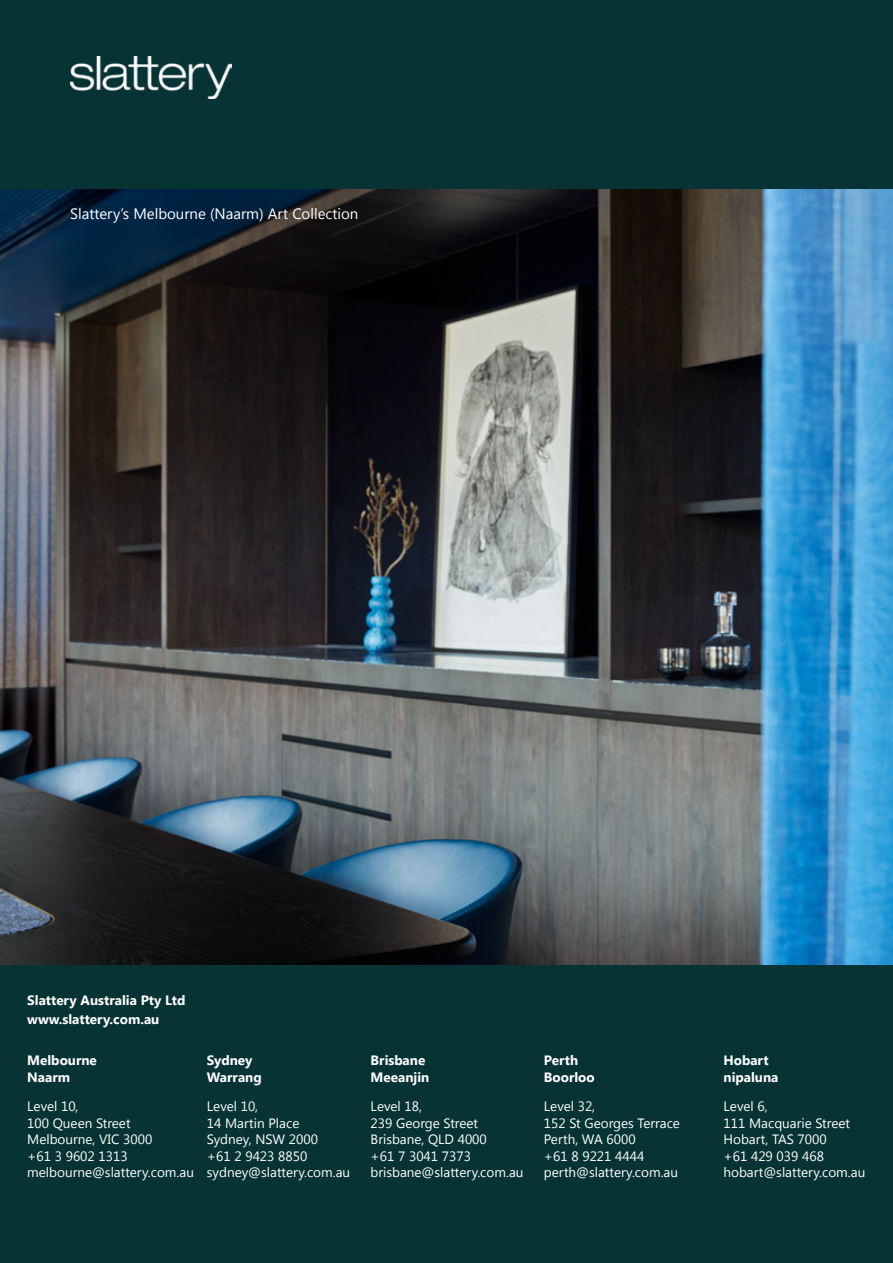
<style>
.page{position:relative;width:893px;height:1263px;background:#fff}
.page>*{position:absolute;margin:0;border:0;box-sizing:border-box;transform-origin:0 0}
.t1{font:15px "Khmer UI";color:#fff}
.t2{font:13.5px/16.5px "Khmer UI";color:#fff}
.t3{font:700 13.5px/16.5px "Khmer UI";color:#fff}
</style>
<div class="page">
<div style="left:0;top:0;width:893px;height:189px;background:#073335"></div>
<img style="left:0;top:189px;width:893px;height:776px">
<div style="left:0;top:965px;width:893px;height:298px;background:#073335"></div>
<img style="left:70px;top:56px;width:162px;height:43px">
<p class="t1" style="left:70px;top:205px;width:290px">Slattery’s Melbourne (Naarm) Art Collection</p>
<p class="t3" style="left:27px;top:990px;width:160px;line-height:19.5px">Slattery Australia Pty Ltd www.slattery.com.au</p>
<p class="t3" style="left:27px;top:1052px;width:71px">Melbourne<br>Naarm</p>
<p class="t2" style="left:27px;top:1098px;width:168px">Level 10,<br>100 Queen Street<br>Melbourne, VIC 3000<br>+61 3 9602 1313 melbourne@slattery.com.au</p>
<p class="t3" style="left:207px;top:1052px;width:56px">Sydney<br>Warrang</p>
<p class="t2" style="left:207px;top:1098px;width:145px">Level 10,<br>14 Martin Place<br>Sydney, NSW 2000<br>+61 2 9423 8850 sydney@slattery.com.au</p>
<p class="t3" style="left:371px;top:1052px;width:60px">Brisbane<br>Meeanjin</p>
<p class="t2" style="left:371px;top:1098px;width:154px">Level 18,<br>239 George Street<br>Brisbane, QLD 4000<br>+61 7 3041 7373 brisbane@slattery.com.au</p>
<p class="t3" style="left:544px;top:1052px;width:52px">Perth<br>Boorloo</p>
<p class="t2" style="left:544px;top:1098px;width:138px">Level 32,<br>152 St Georges Terrace<br>Perth, WA 6000<br>+61 8 9221 4444 perth@slattery.com.au</p>
<p class="t3" style="left:724px;top:1052px;width:56px">Hobart nipaluna</p>
<p class="t2" style="left:724px;top:1098px;width:143px">Level 6,<br>111 Macquarie Street<br>Hobart, TAS 7000<br>+61 429 039 468 hobart@slattery.com.au</p>
</div>
